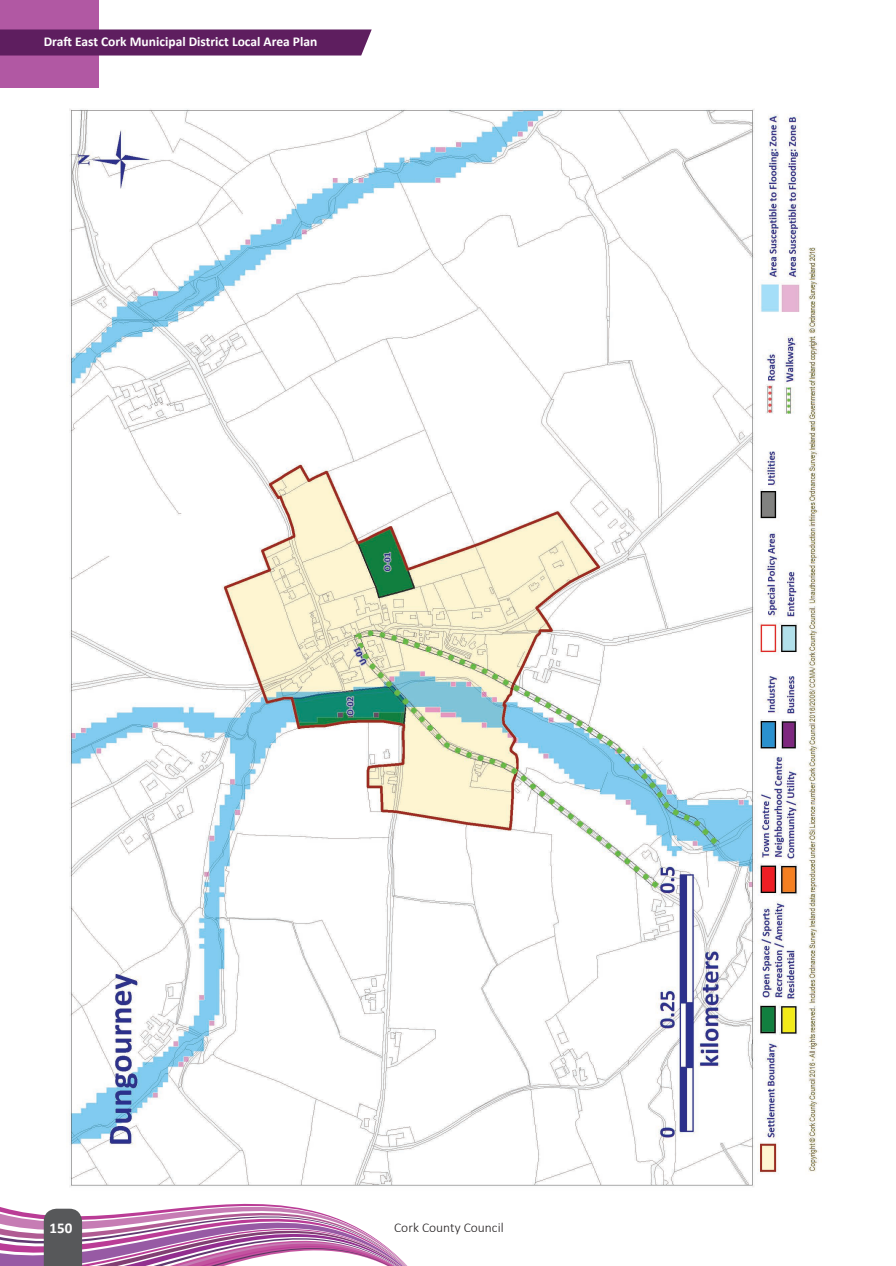
<style>
.page{position:relative;width:896px;height:1266px;background:#fff}
.page>*{position:absolute;margin:0;border:0;box-sizing:border-box;transform-origin:0 0}
.t1{font:700 15px "Calibri";color:#fff}
.t2{font:700 13.5px "Calibri";color:#fff}
.t3{font:300 13.5px "Calibri";color:#231f20}
</style>
<div class="page">
<svg style="left:0;top:1203px;width:407px;height:62px"></svg>
<div style="left:0;top:0;width:99px;height:87px;background:#b158a3"></div>
<div style="left:0;top:29px;width:371px;height:26px;background:#5e1e5f"></div>
<div style="left:44px;top:1208px;width:38px;height:57px;background:#57585a"></div>
<img style="left:69px;top:108px;width:750px;height:1079px">
<p class="t2" style="left:44px;top:33px;width:275px">Draft East Cork Municipal District Local Area Plan</p>
<p class="t1" style="left:50px;top:1218px;width:24px">150</p>
<p class="t3" style="left:394px;top:1219px;width:111px">Cork County Council</p>
</div>
